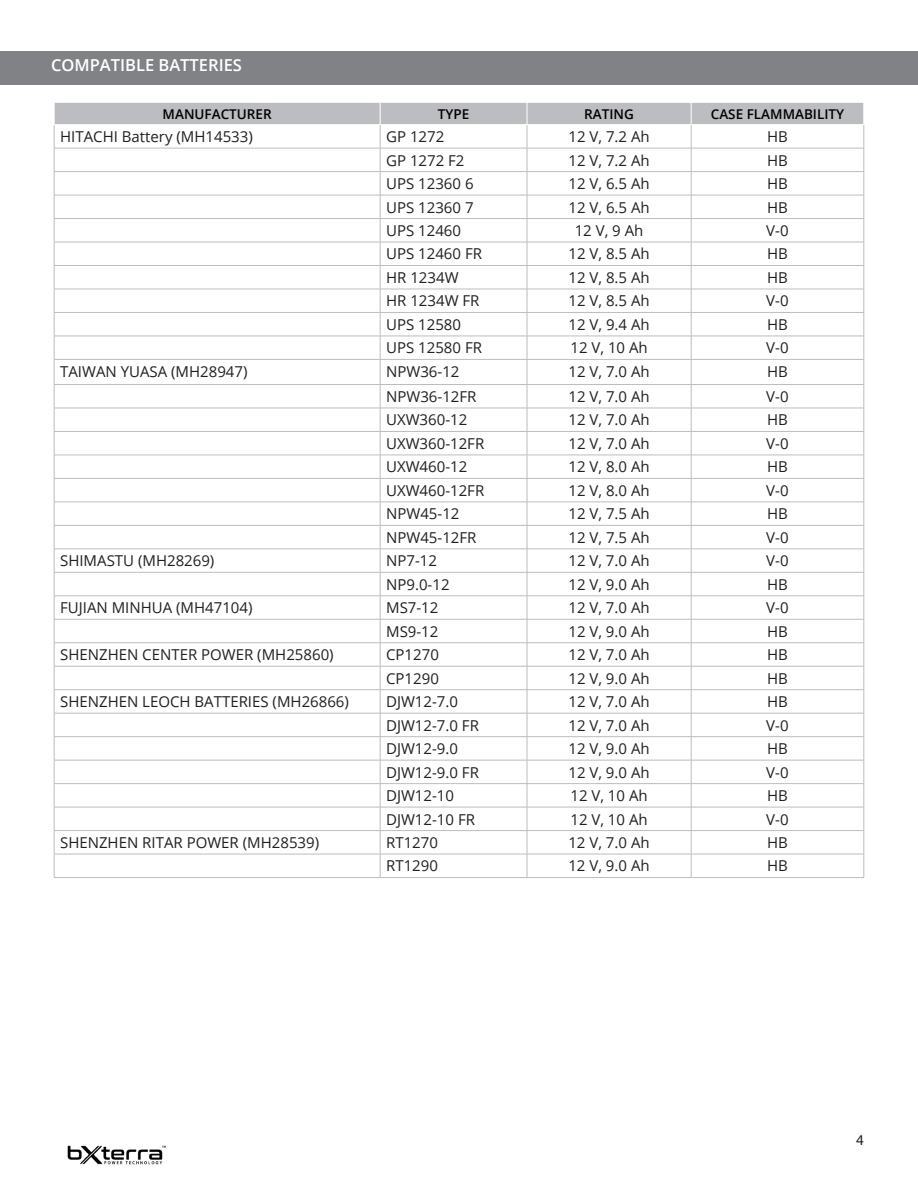
<style>
.page{position:relative;width:918px;height:1188px;background:#fff}
.page>*{position:absolute;margin:0;border:0;box-sizing:border-box;transform-origin:0 0}
.t1{font:600 16.5px "Open Sans";color:#fff}
.t2{font:15px "Open Sans";color:#231f20}
.t3{font:15px "Myriad Pro";color:#231f20}
.t4{font:600 13.5px "Open Sans";color:#000}
</style>
<div class="page">
<img style="left:67px;top:1145px;width:99px;height:20px">
<div style="left:0;top:51px;width:918px;height:33px;background:#808285"></div>
<div style="left:54px;top:102px;width:326px;height:23px;background:#bcbdc0"></div>
<hr style="left:54px;top:148px;width:326px;height:1px;background:#bcbdc0">
<hr style="left:54px;top:171px;width:326px;height:1px;background:#bcbdc0">
<hr style="left:54px;top:195px;width:326px;height:1px;background:#bcbdc0">
<hr style="left:54px;top:218px;width:326px;height:1px;background:#bcbdc0">
<hr style="left:54px;top:242px;width:326px;height:1px;background:#bcbdc0">
<hr style="left:54px;top:265px;width:326px;height:1px;background:#bcbdc0">
<hr style="left:54px;top:289px;width:326px;height:1px;background:#bcbdc0">
<hr style="left:54px;top:312px;width:326px;height:1px;background:#bcbdc0">
<hr style="left:54px;top:336px;width:326px;height:1px;background:#bcbdc0">
<hr style="left:54px;top:359px;width:326px;height:1px;background:#bcbdc0">
<hr style="left:54px;top:384px;width:326px;height:1px;background:#bcbdc0">
<hr style="left:54px;top:408px;width:326px;height:1px;background:#bcbdc0">
<hr style="left:54px;top:431px;width:326px;height:1px;background:#bcbdc0">
<hr style="left:54px;top:455px;width:326px;height:1px;background:#bcbdc0">
<hr style="left:54px;top:478px;width:326px;height:1px;background:#bcbdc0">
<hr style="left:54px;top:502px;width:326px;height:1px;background:#bcbdc0">
<hr style="left:54px;top:525px;width:326px;height:1px;background:#bcbdc0">
<hr style="left:54px;top:549px;width:326px;height:1px;background:#bcbdc0">
<hr style="left:54px;top:572px;width:326px;height:1px;background:#bcbdc0">
<hr style="left:54px;top:596px;width:326px;height:1px;background:#bcbdc0">
<hr style="left:54px;top:619px;width:326px;height:1px;background:#bcbdc0">
<hr style="left:54px;top:642px;width:326px;height:1px;background:#bcbdc0">
<hr style="left:54px;top:666px;width:326px;height:1px;background:#bcbdc0">
<hr style="left:54px;top:689px;width:326px;height:1px;background:#bcbdc0">
<hr style="left:54px;top:713px;width:326px;height:1px;background:#bcbdc0">
<hr style="left:54px;top:736px;width:326px;height:1px;background:#bcbdc0">
<hr style="left:54px;top:760px;width:326px;height:1px;background:#bcbdc0">
<hr style="left:54px;top:783px;width:326px;height:1px;background:#bcbdc0">
<hr style="left:54px;top:807px;width:326px;height:1px;background:#bcbdc0">
<hr style="left:54px;top:830px;width:326px;height:1px;background:#bcbdc0">
<hr style="left:54px;top:854px;width:326px;height:1px;background:#bcbdc0">
<hr style="left:54px;top:877px;width:326px;height:1px;background:#bcbdc0">
<hr style="left:380px;top:877px;width:147px;height:1px;background:#bcbdc0">
<hr style="left:527px;top:877px;width:164px;height:1px;background:#bcbdc0">
<hr style="left:691px;top:877px;width:173px;height:1px;background:#bcbdc0">
<hr style="left:54px;top:102px;width:326px;height:1px;background:#fff">
<svg style="left:54px;top:103px;width:1px;height:774px"></svg>
<svg style="left:380px;top:103px;width:485px;height:774px"></svg>
<hr style="left:54px;top:124px;width:326px;height:1px;background:#fff">
<hr style="left:380px;top:124px;width:147px;height:1px;background:#fff">
<hr style="left:527px;top:124px;width:164px;height:1px;background:#fff">
<hr style="left:691px;top:124px;width:173px;height:1px;background:#fff">
<p class="t1" style="left:51px;top:54px;width:192px">COMPATIBLE BATTERIES</p>
<p class="t4" style="left:163px;top:104px;width:111px">MANUFACTURER</p>
<p class="t4" style="left:438px;top:104px;width:33px">TYPE</p>
<p class="t4" style="left:584px;top:104px;width:51px">RATING</p>
<p class="t4" style="left:711px;top:104px;width:135px">CASE FLAMMABILITY</p>
<p class="t2" style="left:60px;top:126px;width:194px">HITACHI Battery (MH14533)</p>
<p class="t2" style="left:386px;top:126px;width:60px">GP 1272</p>
<p class="t2" style="left:568px;top:126px;width:83px">12 V, 7.2 Ah</p>
<p class="t2" style="left:767px;top:126px;width:22px">HB</p>
<p class="t2" style="left:386px;top:150px;width:80px">GP 1272 F2</p>
<p class="t2" style="left:568px;top:150px;width:83px">12 V, 7.2 Ah</p>
<p class="t2" style="left:767px;top:150px;width:22px">HB</p>
<p class="t2" style="left:386px;top:173px;width:89px">UPS 12360 6</p>
<p class="t2" style="left:568px;top:173px;width:83px">12 V, 6.5 Ah</p>
<p class="t2" style="left:767px;top:173px;width:22px">HB</p>
<p class="t2" style="left:386px;top:197px;width:89px">UPS 12360 7</p>
<p class="t2" style="left:568px;top:197px;width:83px">12 V, 6.5 Ah</p>
<p class="t2" style="left:767px;top:197px;width:22px">HB</p>
<p class="t2" style="left:386px;top:220px;width:76px">UPS 12460</p>
<p class="t2" style="left:575px;top:220px;width:70px">12 V, 9 Ah</p>
<p class="t2" style="left:766px;top:220px;width:24px">V-0</p>
<p class="t2" style="left:386px;top:244px;width:97px">UPS 12460 FR</p>
<p class="t2" style="left:568px;top:244px;width:83px">12 V, 8.5 Ah</p>
<p class="t2" style="left:767px;top:244px;width:22px">HB</p>
<p class="t2" style="left:386px;top:267px;width:74px">HR 1234W</p>
<p class="t2" style="left:568px;top:267px;width:83px">12 V, 8.5 Ah</p>
<p class="t2" style="left:767px;top:267px;width:22px">HB</p>
<p class="t2" style="left:386px;top:291px;width:95px">HR 1234W FR</p>
<p class="t2" style="left:568px;top:291px;width:83px">12 V, 8.5 Ah</p>
<p class="t2" style="left:766px;top:291px;width:24px">V-0</p>
<p class="t2" style="left:386px;top:314px;width:76px">UPS 12580</p>
<p class="t2" style="left:568px;top:314px;width:83px">12 V, 9.4 Ah</p>
<p class="t2" style="left:767px;top:314px;width:22px">HB</p>
<p class="t2" style="left:386px;top:338px;width:97px">UPS 12580 FR</p>
<p class="t2" style="left:570px;top:338px;width:79px">12 V, 10 Ah</p>
<p class="t2" style="left:766px;top:338px;width:24px">V-0</p>
<p class="t2" style="left:60px;top:361px;width:189px">TAIWAN YUASA (MH28947)</p>
<p class="t2" style="left:386px;top:361px;width:75px">NPW36-12</p>
<p class="t2" style="left:568px;top:361px;width:83px">12 V, 7.0 Ah</p>
<p class="t2" style="left:767px;top:361px;width:22px">HB</p>
<p class="t2" style="left:386px;top:386px;width:92px">NPW36-12FR</p>
<p class="t2" style="left:568px;top:386px;width:83px">12 V, 7.0 Ah</p>
<p class="t2" style="left:766px;top:386px;width:24px">V-0</p>
<p class="t2" style="left:386px;top:410px;width:83px">UXW360-12</p>
<p class="t2" style="left:568px;top:410px;width:83px">12 V, 7.0 Ah</p>
<p class="t2" style="left:767px;top:410px;width:22px">HB</p>
<p class="t2" style="left:386px;top:433px;width:100px">UXW360-12FR</p>
<p class="t2" style="left:568px;top:433px;width:83px">12 V, 7.0 Ah</p>
<p class="t2" style="left:766px;top:433px;width:24px">V-0</p>
<p class="t2" style="left:386px;top:457px;width:83px">UXW460-12</p>
<p class="t2" style="left:568px;top:457px;width:83px">12 V, 8.0 Ah</p>
<p class="t2" style="left:767px;top:457px;width:22px">HB</p>
<p class="t2" style="left:386px;top:480px;width:100px">UXW460-12FR</p>
<p class="t2" style="left:568px;top:480px;width:83px">12 V, 8.0 Ah</p>
<p class="t2" style="left:766px;top:480px;width:24px">V-0</p>
<p class="t2" style="left:386px;top:504px;width:75px">NPW45-12</p>
<p class="t2" style="left:568px;top:504px;width:83px">12 V, 7.5 Ah</p>
<p class="t2" style="left:767px;top:504px;width:22px">HB</p>
<p class="t2" style="left:386px;top:527px;width:92px">NPW45-12FR</p>
<p class="t2" style="left:568px;top:527px;width:83px">12 V, 7.5 Ah</p>
<p class="t2" style="left:766px;top:527px;width:24px">V-0</p>
<p class="t2" style="left:60px;top:551px;width:156px">SHIMASTU (MH28269)</p>
<p class="t2" style="left:386px;top:551px;width:52px">NP7-12</p>
<p class="t2" style="left:568px;top:551px;width:83px">12 V, 7.0 Ah</p>
<p class="t2" style="left:766px;top:551px;width:24px">V-0</p>
<p class="t2" style="left:386px;top:574px;width:65px">NP9.0-12</p>
<p class="t2" style="left:568px;top:574px;width:83px">12 V, 9.0 Ah</p>
<p class="t2" style="left:767px;top:574px;width:22px">HB</p>
<p class="t2" style="left:60px;top:598px;width:194px">FUJIAN MINHUA (MH47104)</p>
<p class="t2" style="left:386px;top:598px;width:54px">MS7-12</p>
<p class="t2" style="left:568px;top:598px;width:83px">12 V, 7.0 Ah</p>
<p class="t2" style="left:766px;top:598px;width:24px">V-0</p>
<p class="t2" style="left:386px;top:621px;width:54px">MS9-12</p>
<p class="t2" style="left:568px;top:621px;width:83px">12 V, 9.0 Ah</p>
<p class="t2" style="left:767px;top:621px;width:22px">HB</p>
<p class="t2" style="left:60px;top:644px;width:275px">SHENZHEN CENTER POWER (MH25860)</p>
<p class="t2" style="left:386px;top:644px;width:54px">CP1270</p>
<p class="t2" style="left:568px;top:644px;width:83px">12 V, 7.0 Ah</p>
<p class="t2" style="left:767px;top:644px;width:22px">HB</p>
<p class="t2" style="left:386px;top:668px;width:54px">CP1290</p>
<p class="t2" style="left:568px;top:668px;width:83px">12 V, 9.0 Ah</p>
<p class="t2" style="left:767px;top:668px;width:22px">HB</p>
<p class="t2" style="left:60px;top:691px;width:290px">SHENZHEN LEOCH BATTERIES (MH26866)</p>
<p class="t2" style="left:386px;top:691px;width:73px">DJW12-7.0</p>
<p class="t2" style="left:568px;top:691px;width:83px">12 V, 7.0 Ah</p>
<p class="t2" style="left:767px;top:691px;width:22px">HB</p>
<p class="t2" style="left:386px;top:715px;width:94px">DJW12-7.0 FR</p>
<p class="t2" style="left:568px;top:715px;width:83px">12 V, 7.0 Ah</p>
<p class="t2" style="left:766px;top:715px;width:24px">V-0</p>
<p class="t2" style="left:386px;top:738px;width:73px">DJW12-9.0</p>
<p class="t2" style="left:568px;top:738px;width:83px">12 V, 9.0 Ah</p>
<p class="t2" style="left:767px;top:738px;width:22px">HB</p>
<p class="t2" style="left:386px;top:762px;width:94px">DJW12-9.0 FR</p>
<p class="t2" style="left:568px;top:762px;width:83px">12 V, 9.0 Ah</p>
<p class="t2" style="left:766px;top:762px;width:24px">V-0</p>
<p class="t2" style="left:386px;top:785px;width:69px">DJW12-10</p>
<p class="t2" style="left:570px;top:785px;width:79px">12 V, 10 Ah</p>
<p class="t2" style="left:767px;top:785px;width:22px">HB</p>
<p class="t2" style="left:386px;top:809px;width:90px">DJW12-10 FR</p>
<p class="t2" style="left:570px;top:809px;width:79px">12 V, 10 Ah</p>
<p class="t2" style="left:766px;top:809px;width:24px">V-0</p>
<p class="t2" style="left:60px;top:832px;width:261px">SHENZHEN RITAR POWER (MH28539)</p>
<p class="t2" style="left:386px;top:832px;width:53px">RT1270</p>
<p class="t2" style="left:568px;top:832px;width:83px">12 V, 7.0 Ah</p>
<p class="t2" style="left:767px;top:832px;width:22px">HB</p>
<p class="t2" style="left:386px;top:856px;width:53px">RT1290</p>
<p class="t2" style="left:568px;top:856px;width:83px">12 V, 9.0 Ah</p>
<p class="t2" style="left:767px;top:856px;width:22px">HB</p>
<p class="t3" style="left:856px;top:1131px;width:9px">4</p>
</div>
